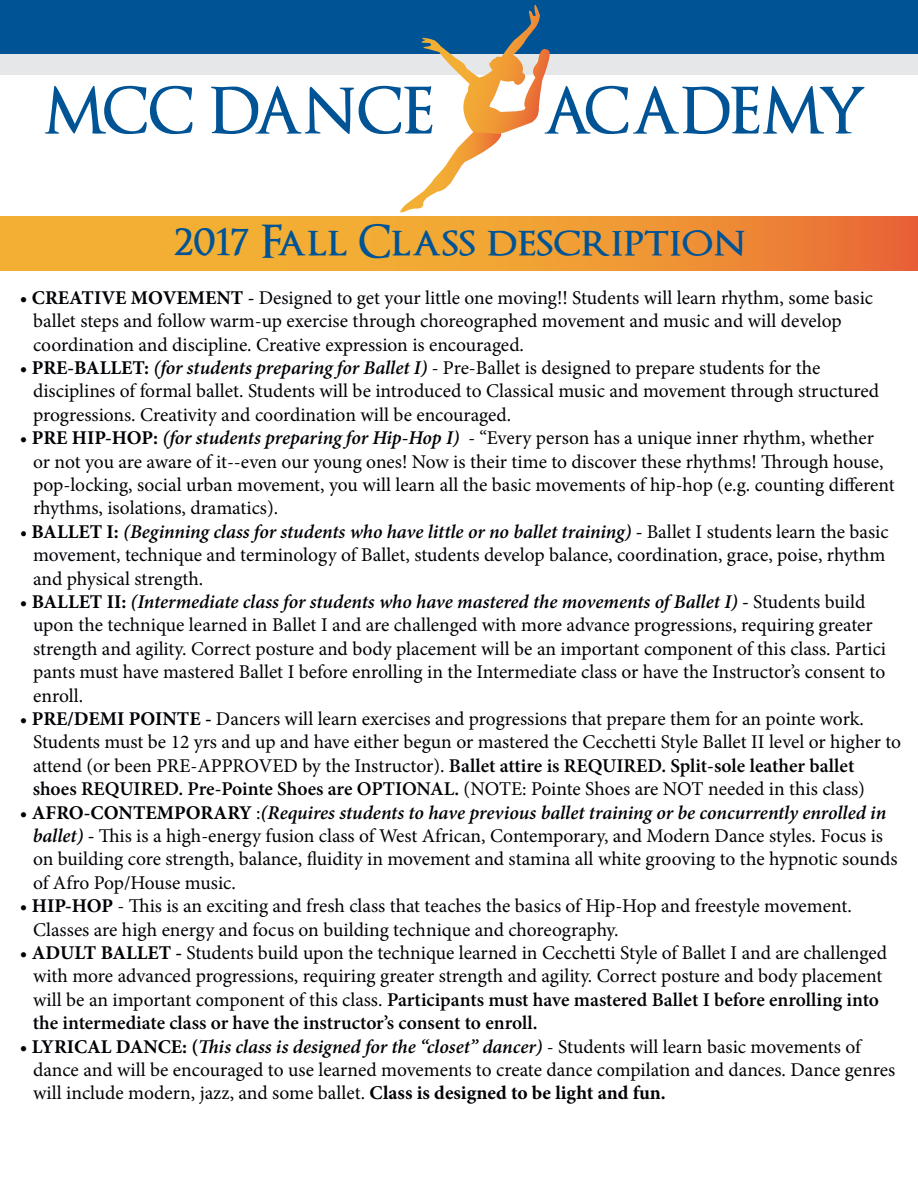
<style>
.page{position:relative;width:918px;height:1188px;background:#fff}
.page>*{position:absolute;margin:0;border:0;box-sizing:border-box;transform-origin:0 0}
.t1{font:600 63px "Optimus Princeps";color:#005395}
.t2{font:600 45px "Optimus Princeps";color:#005395}
.t3{font:19.5px "Minion Pro";color:#000206}
.t4{font:italic 600 19.5px "Minion Pro";letter-spacing:-.005em;color:#000206}
.t5{font:600 19.5px "Minion Pro";color:#000206}
.s1{font-weight:600}
.s2{font-weight:700}
.s3{font-weight:500}
.s4{font-weight:600;font-style:italic}
.s5{font-style:italic}
.s6{font-weight:400}
.s7{font-weight:700;font-style:normal}
.s8{font-weight:400;font-style:normal}
.s9{font-style:normal}
</style>
<div class="page">
<div style="left:0;top:53px;width:918px;height:21px;background:#e6e7e9"></div>
<div style="left:0;top:0;width:917px;height:54px;background:#005395"></div>
<svg style="left:392px;top:5px;width:161px;height:208px"></svg>
<svg style="left:0;top:216px;width:918px;height:54px;background:#f09c34"></svg>
<p class="t1" style="left:43px;top:77px;width:392px">MCC DANCE</p>
<p class="t1" style="left:542px;top:77px;width:327px">ACADEMY</p>
<p class="t2" style="left:174px;top:217px;width:573px">2017 Fall Class description</p>
<p class="t3" style="left:20px;top:284px;width:855px"><span class="s1">•</span> <span class="s2">CREATIVE MOVEMENT</span> <span class="s1">-</span> Designed to get your little one moving!! Students will learn rhythm, some basic</p>
<p class="t3" style="left:33px;top:308px;width:810px">ballet steps and follow warm-up exercise through choreographed movement and music and will develop</p>
<p class="t3" style="left:33px;top:331px;width:492px">coordination and discipline. Creative expression is encouraged.</p>
<p class="t3" style="left:20px;top:355px;width:802px"><span class="s3">•</span> <span class="s2">PRE-BALLET:</span> <span class="s4">(for students preparing for Ballet I)</span> <span class="s5">-</span> Pre-Ballet is designed to prepare students for the</p>
<p class="t3" style="left:33px;top:378px;width:848px">disciplines of formal ballet. Students will be introduced to Classical music and movement through structured</p>
<p class="t3" style="left:33px;top:401px;width:480px">progressions. Creativity and coordination will be encouraged.</p>
<p class="t3" style="left:20px;top:425px;width:856px">• <span class="s2">PRE HIP-HOP:</span> <span class="s4">(for students preparing for Hip-Hop I)</span> <span class="s5">-</span> “Every person has a unique inner rhythm, whether</p>
<p class="t3" style="left:33px;top:448px;width:852px">or not you are aware of it--even our young ones! Now is their time to discover these rhythms! Through house,</p>
<p class="t3" style="left:33px;top:472px;width:863px">pop-locking, social urban movement, you will learn all the basic movements of hip-hop (e.g. counting different</p>
<p class="t3" style="left:33px;top:495px;width:247px">rhythms, isolations, dramatics).</p>
<p class="t4" style="left:20px;top:518px;width:870px"><span class="s6">•</span> <span class="s7">BALLET I:</span> (Beginning class for students who have little or no ballet training) - <span class="s8">Ballet I students learn the basic</span></p>
<p class="t3" style="left:33px;top:542px;width:854px">movement, technique and terminology of Ballet, students develop balance, coordination, grace, poise, rhythm</p>
<p class="t3" style="left:33px;top:565px;width:172px">and physical strength.</p>
<p class="t4" style="left:20px;top:588px;width:847px"><span class="s8">•</span> <span class="s7">BALLET II:</span> (Intermediate class for students who have mastered the movements of Ballet I) - <span class="s8">Students build</span></p>
<p class="t3" style="left:33px;top:612px;width:841px">upon the technique learned in Ballet I and are challenged with more advance progressions, requiring greater</p>
<p class="t3" style="left:33px;top:635px;width:855px">strength and agility. Correct posture and body placement will be an important component of this class. Partici</p>
<p class="t3" style="left:33px;top:659px;width:854px">pants must have mastered Ballet I before enrolling in the Intermediate class or have the Instructor’s consent to</p>
<p class="t3" style="left:33px;top:682px;width:52px">enroll.</p>
<p class="t3" style="left:20px;top:706px;width:846px">• <span class="s2">PRE/DEMI POINTE -</span> Dancers will learn exercises and progressions that prepare them for an pointe work.</p>
<p class="t3" style="left:33px;top:729px;width:870px">Students must be 12 yrs and up and have either begun or mastered the Cecchetti Style Ballet II level or higher to</p>
<p class="t5" style="left:33px;top:752px;width:823px"><span class="s6">attend (or been PRE-APPROVED by the Instructor).</span> Ballet attire is REQUIRED. Split-sole leather ballet</p>
<p class="t5" style="left:33px;top:775px;width:834px">shoes REQUIRED. Pre-Pointe Shoes are OPTIONAL. <span class="s6">(NOTE: Pointe Shoes are NOT needed in this class)</span></p>
<p class="t4" style="left:20px;top:799px;width:868px"><span class="s8">•</span> <span class="s7">AFRO-CONTEMPORARY</span> <span class="s8">:</span>(Requires students to have previous ballet training or be concurrently enrolled in</p>
<p class="t3" style="left:33px;top:823px;width:852px"><span class="s4">ballet) -</span> This is a high-energy fusion class of West African, Contemporary, and Modern Dance styles. Focus is</p>
<p class="t3" style="left:33px;top:846px;width:866px">on building core strength, balance, fluidity in movement and stamina all white grooving to the hypnotic sounds</p>
<p class="t3" style="left:33px;top:869px;width:204px">of Afro Pop/House music.</p>
<p class="t3" style="left:20px;top:893px;width:833px">• <span class="s2">HIP-HOP</span> - This is an exciting and fresh class that teaches the basics of Hip-Hop and freestyle movement.</p>
<p class="t3" style="left:33px;top:916px;width:587px">Classes are high energy and focus on building technique and choreography.</p>
<p class="t3" style="left:20px;top:940px;width:869px">• <span class="s2">ADULT BALLET -</span> Students build upon the technique learned in Cecchetti Style of Ballet I and are challenged</p>
<p class="t3" style="left:33px;top:963px;width:851px">with more advanced progressions, requiring greater strength and agility. Correct posture and body placement</p>
<p class="t5" style="left:33px;top:986px;width:848px"><span class="s6">will be an important component of this class.</span> Participants must have mastered Ballet I before enrolling into</p>
<p class="t5" style="left:33px;top:1009px;width:506px">the intermediate class or have the instructor’s consent to enroll.</p>
<p class="t4" style="left:20px;top:1033px;width:843px"><span class="s9">•</span> <span class="s7">LYRICAL DANCE: (</span>This class is designed for the “closet” dancer) <span class="s8">- Students will learn basic movements of</span></p>
<p class="t3" style="left:33px;top:1057px;width:864px">dance and will be encouraged to use learned movements to create dance compilation and dances. Dance genres</p>
<p class="t3" style="left:33px;top:1080px;width:634px">will include modern, jazz, and some ballet. <span class="s2">Class is designed to be light and fun.</span></p>
</div>
